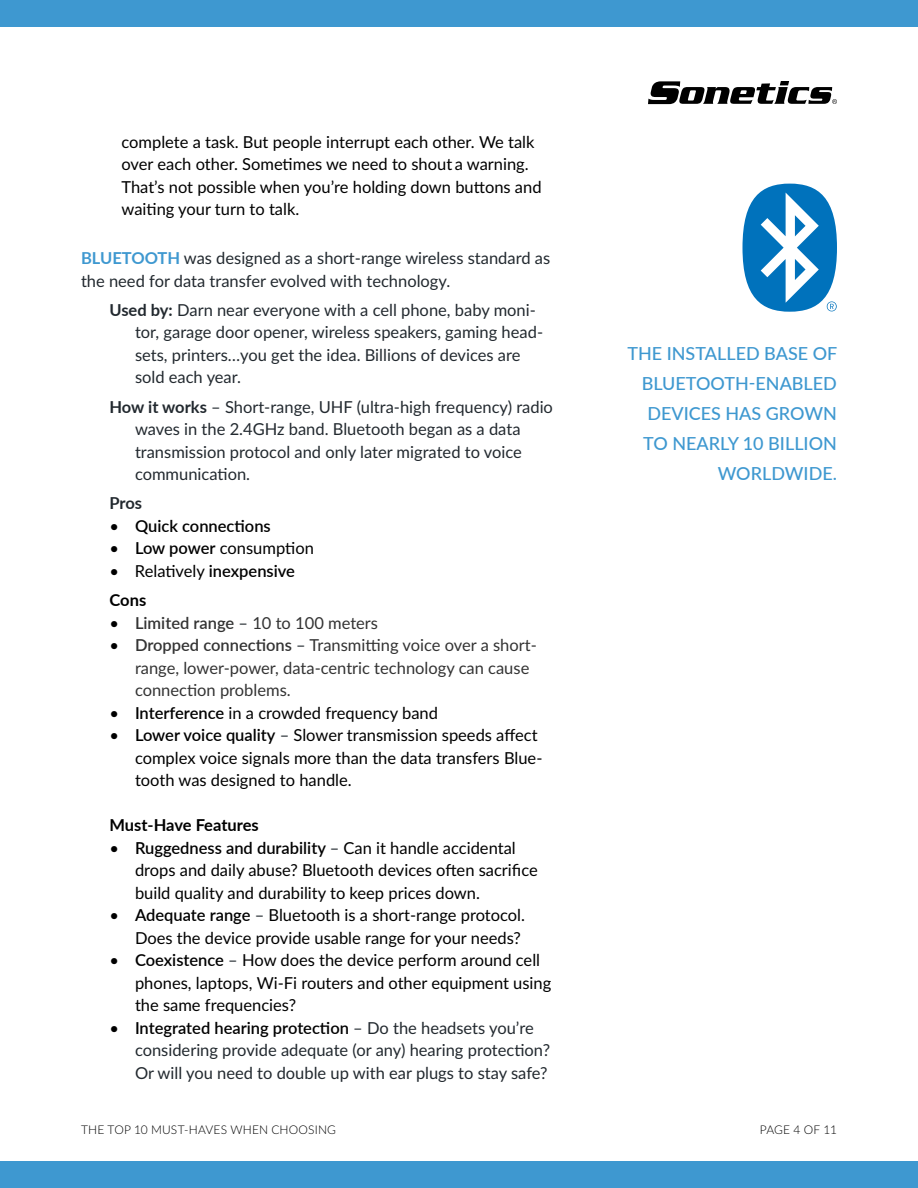
<style>
.page{position:relative;width:918px;height:1188px;background:#fff}
.page>*{position:absolute;margin:0;border:0;box-sizing:border-box;transform-origin:0 0}
.Title-Sidebar{font:500 18px/30px "Lato";color:#3e98d0;text-align:right}
.List_Paragraph{font:16.5px/22.5px "Lato";color:#000}
.t1{font:16.5px/22.5px "Lato";color:#22292f}
.t2{font:16.5px/22.5px "Lato";color:#333}
.t3{font:700 16.5px "Lato";letter-spacing:-.005em;color:#000}
.List_Paragraph-2{font:600 16.5px "Lato";color:#000}
.t4{font:700 16.5px "Lato";color:#22292f}
.t5{font:300 12px "Lato";letter-spacing:.015em;color:#000}
.s1{font-weight:700;color:#3e98d0}
.s2{font-weight:700}
.s3{font-weight:400}
.s4{font-weight:600}
.s5{color:#000}
.s6{color:#22292f}
.s7{font-weight:600;color:#000}
</style>
<div class="page">
<svg style="left:648px;top:81px;width:189px;height:23px"></svg>
<div style="left:0;top:0;width:918px;height:27px;background:#3e98d0"></div>
<div style="left:0;top:1161px;width:918px;height:27px;background:#3e98d0"></div>
<svg style="left:742px;top:184px;width:95px;height:127px"></svg>
<p class="List_Paragraph" style="left:122px;top:130px;width:422px">complete a task. But people interrupt each other. We talk over each other. Sometimes we need to shout a warning.<br>That’s not possible when you’re holding down buttons and waiting your turn to talk.</p>
<p class="t1" style="left:81px;top:246px;width:471px"><span class="s1">BLUETOOTH</span> was designed as a short-range wireless standard as the need for data transfer evolved with technology.</p>
<p class="t1" style="left:135px;top:298px;width:410px;text-indent:-26px"><span class="s2">Used by:</span> Darn near everyone with a cell phone, baby moni&shy;tor, garage door opener, wireless speakers, gaming head&shy;sets, printers…you get the idea. Billions of devices are sold each year.</p>
<p class="t1" style="left:135px;top:395px;width:420px;text-indent:-26px"><span class="s2">How it works</span> – Short-range, UHF (ultra-high frequency) radio waves in the 2.4GHz band. Bluetooth began as a data transmission protocol and only later migrated to voice communication.</p>
<p class="t4" style="left:110px;top:491px;width:34px">Pros</p>
<p class="List_Paragraph-2" style="left:110px;top:514px;width:163px"><span class="s3">•</span> Quick connections</p>
<p class="List_Paragraph" style="left:110px;top:536px;width:206px">• <span class="s4">Low power</span> consumption</p>
<p class="List_Paragraph" style="left:110px;top:559px;width:187px">• Relatively <span class="s4">inexpensive</span></p>
<p class="t3" style="left:110px;top:588px;width:38px">Cons</p>
<p class="t2" style="left:110px;top:611px;width:270px"><span class="s5">•</span> <span class="s4">Limited range</span> <span class="s6">–</span> 10 to 100 meters</p>
<p class="t2" style="left:135px;top:633px;width:403px;text-indent:-26px"><span class="s5">•</span> <span class="s4">Dropped connections</span> <span class="s6">–</span> Transmitting voice over a short&shy;range, lower-power, data-centric technology can cause connection problems.</p>
<p class="List_Paragraph" style="left:110px;top:701px;width:330px">• <span class="s4">Interference</span> in a crowded frequency band</p>
<p class="List_Paragraph" style="left:135px;top:723px;width:409px;text-indent:-26px">• <span class="s4">Lower voice quality</span> <span class="s6">–</span> Slower transmission speeds affect complex voice signals more than the data transfers Blue&shy;tooth was designed to handle.</p>
<p class="t3" style="left:110px;top:813px;width:151px">Must-Have Features</p>
<p class="List_Paragraph" style="left:135px;top:836px;width:404px;text-indent:-26px">• <span class="s4">Ruggedness and durability</span> <span class="s6">–</span> Can it handle accidental drops and daily abuse? Bluetooth devices often sacrifice build quality and durability to keep prices down.</p>
<p class="List_Paragraph" style="left:110px;top:903px;width:417px;text-align:right">• <span class="s4">Adequate range</span> <span class="s6">–</span> Bluetooth is a short-range protocol.<br>Does the device provide usable range for your needs?</p>
<p class="List_Paragraph" style="left:135px;top:948px;width:418px;text-indent:-26px">• <span class="s4">Coexistence</span> <span class="s6">–</span> How does the device perform around cell phones, laptops, Wi-Fi routers and other equipment using the same frequencies?</p>
<p class="t1" style="left:135px;top:1016px;width:417px;text-indent:-26px"><span class="s5">•</span> <span class="s7">Integrated hearing protection</span> – Do the headsets you’re considering provide adequate (or any) hearing protection?<br>Or will you need to double up with ear plugs to stay safe?</p>
<p class="Title-Sidebar" style="left:627px;top:338px;width:211px">THE INSTALLED BASE OF<br>BLUETOOTH-ENABLED<br>DEVICES HAS GROWN<br>TO NEARLY 10 BILLION<br>WORLDWIDE.</p>
<p class="t5" style="left:81px;top:1121px;width:257px">THE TOP 10 MUST-HAVES WHEN CHOOSING</p>
<p class="t5" style="left:760px;top:1121px;width:79px">PAGE 4 OF 11</p>
</div>
